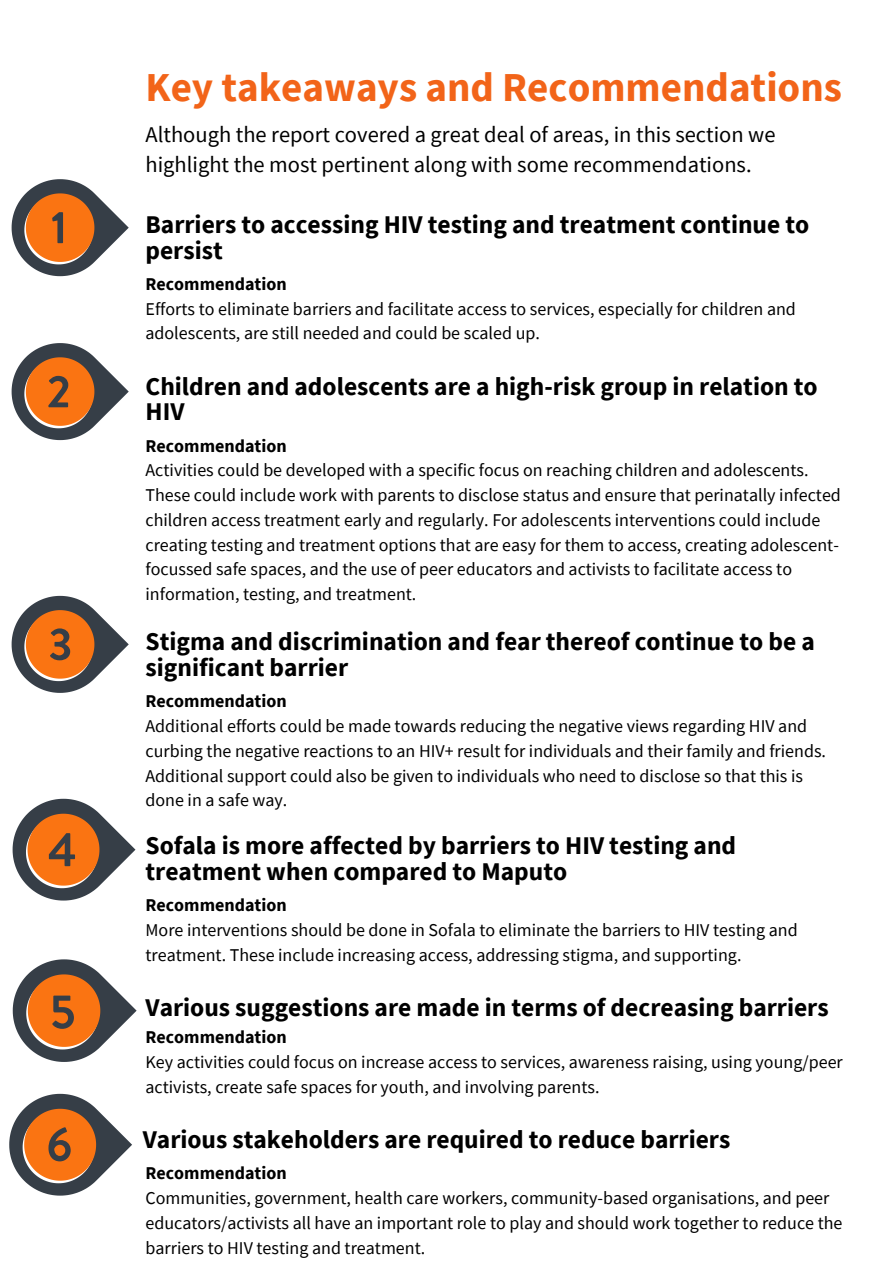
<style>
.page{position:relative;width:893px;height:1264px;background:#fff}
.page>*{position:absolute;margin:0;border:0;box-sizing:border-box;transform-origin:0 0}
.t1{font:700 40.95px "Source Sans Pro";color:#f26419}
.t2{font:700 25.5px/25.8px "Source Sans Pro";color:#000}
.t3{font:22.5px/30.3px "Source Sans Pro";color:#000}
.t4{font:18px/24.8px "Source Sans Pro";color:#000}
.t5{font:700 18px "Source Sans Pro";color:#000}
</style>
<div class="page">
<svg style="left:11px;top:179px;width:118px;height:98px"></svg>
<svg style="left:11px;top:343px;width:118px;height:98px"></svg>
<svg style="left:11px;top:595px;width:118px;height:98px"></svg>
<svg style="left:12px;top:798px;width:123px;height:103px"></svg>
<svg style="left:9px;top:959px;width:128px;height:237px"></svg>
<p class="t1" style="left:145px;top:60px;width:698px">Key takeaways and Recommendations</p>
<p class="t3" style="left:145px;top:119px;width:631px">Although the report covered a great deal of areas, in this section we highlight the most pertinent along with some recommendations.</p>
<p class="t2" style="left:145px;top:211px;width:665px">Barriers to accessing HIV testing and treatment continue to persist</p>
<p class="t5" style="left:145px;top:272px;width:143px">Recommendation</p>
<p class="t4" style="left:145px;top:296px;width:651px">Efforts to eliminate barriers and facilitate access to services, especially for children and adolescents, are still needed and could be scaled up.</p>
<p class="t2" style="left:145px;top:372px;width:673px">Children and adolescents are a high-risk group in relation to<br>HIV</p>
<p class="t5" style="left:145px;top:434px;width:143px">Recommendation</p>
<p class="t4" style="left:145px;top:457px;width:697px">Activities could be developed with a specific focus on reaching children and adolescents.<br>These could include work with parents to disclose status and ensure that perinatally infected children access treatment early and regularly. For adolescents interventions could include creating testing and treatment options that are easy for them to access, creating adolescent&shy;focussed safe spaces, and the use of peer educators and activists to facilitate access to information, testing, and treatment.</p>
<p class="t2" style="left:145px;top:628px;width:670px">Stigma and discrimination and fear thereof continue to be a significant barrier</p>
<p class="t5" style="left:145px;top:689px;width:143px">Recommendation</p>
<p class="t4" style="left:145px;top:713px;width:682px">Additional efforts could be made towards reducing the negative views regarding HIV and curbing the negative reactions to an HIV+ result for individuals and their family and friends.<br>Additional support could also be given to individuals who need to disclose so that this is done in a safe way.</p>
<p class="t2" style="left:145px;top:831px;width:592px">Sofala is more affected by barriers to HIV testing and treatment when compared to Maputo</p>
<p class="t5" style="left:145px;top:893px;width:143px">Recommendation</p>
<p class="t4" style="left:145px;top:917px;width:653px">More interventions should be done in Sofala to eliminate the barriers to HIV testing and treatment. These include increasing access, addressing stigma, and supporting.</p>
<p class="t2" style="left:145px;top:993px;width:684px">Various suggestions are made in terms of decreasing barriers</p>
<p class="t5" style="left:145px;top:1025px;width:143px">Recommendation</p>
<p class="t4" style="left:145px;top:1049px;width:698px">Key activities could focus on increase access to services, awareness raising, using young/peer activists, create safe spaces for youth, and involving parents.</p>
<p class="t2" style="left:143px;top:1125px;width:589px">Various stakeholders are required to reduce barriers</p>
<p class="t5" style="left:145px;top:1161px;width:143px">Recommendation</p>
<p class="t4" style="left:145px;top:1185px;width:698px">Communities, government, health care workers, community-based organisations, and peer educators/activists all have an important role to play and should work together to reduce the barriers to HIV testing and treatment.</p>
</div>
